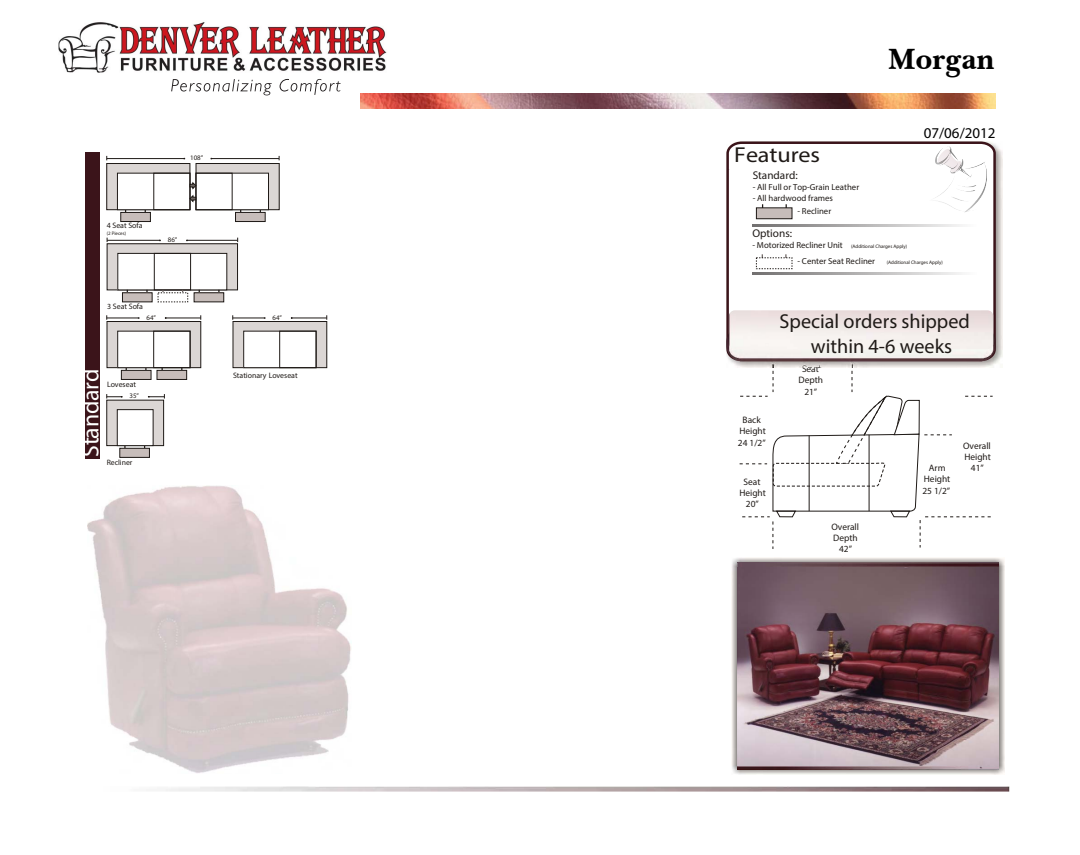
<style>
.page{position:relative;width:1080px;height:855px;background:#fff}
.page>*{position:absolute;margin:0;border:0;box-sizing:border-box;transform-origin:0 0}
.t1{font:700 30px "New Baskerville IT Cby BT";color:#000}
.t2{font:23.75px "Bank Gothic Md BT";color:#fff}
.t3{font:italic 21.62px "Avant Garde Bk BT";color:#1f1a17;scale:1.12 1}
.t4{font:20.12px/24.1px "Avant Garde Md BT";color:#1f1a17}
.t5{font:15px "Myriad Pro";color:#000}
.t6{font:italic 11.25px "Avant Garde Md BT";color:#1f1a17}
.t7{font:9.38px/11.2px "Avant Garde Bk BT";color:#1f1a17;text-align:center}
.t8{font:italic 8.75px "Avant Garde Bk BT";color:#1f1a17}
.t9{font:7.88px "Avant Garde Bk BT";color:#1f1a17}
.t10{font:7.75px "Avant Garde Bk BT";color:#1f1a17}
.t11{font:700 6.88px "Avant Garde Bk BT";color:#1f1a17}
.t12{font:italic 5px "Avant Garde Bk BT";color:#1f1a17}
.t13{font:5px "Avant Garde Bk BT";color:#1f1a17}
.s1{font-size:8.75px}
</style>
<div class="page">
<img style="left:165px;top:786px;width:844px;height:6px">
<svg style="left:740px;top:370px;width:253px;height:179px"></svg>
<div style="left:157px;top:370px;width:30px;height:9px;background:#c7bdba"></div>
<div style="left:157px;top:370px;width:30px;height:10px;border:1px solid #1f1a17"></div>
<div style="left:121px;top:370px;width:30px;height:9px;background:#c7bdba"></div>
<div style="left:121px;top:370px;width:30px;height:10px;border:1px solid #1f1a17"></div>
<hr style="left:107px;top:318px;width:94px;height:1px;background:#1f1a17">
<div style="left:107px;top:322px;width:94px;height:46px;background:#dbd6d4"></div>
<div style="left:107px;top:321px;width:94px;height:47px;border:1px solid #1f1a17"></div>
<div style="left:118px;top:331px;width:72px;height:37px;background:#fff"></div>
<div style="left:118px;top:331px;width:72px;height:37px;border:1px solid #1f1a17"></div>
<div style="left:154px;top:331px;width:36px;height:37px;border:1px solid #1f1a17"></div>
<div style="left:139px;top:315px;width:26px;height:5px;background:#fff"></div>
<hr style="left:107px;top:240px;width:131px;height:1px;background:#1f1a17">
<div style="left:107px;top:244px;width:131px;height:46px;background:#dbd6d4"></div>
<div style="left:118px;top:253px;width:109px;height:37px;background:#fff"></div>
<div style="left:118px;top:253px;width:109px;height:37px;border:1px solid #1f1a17"></div>
<div style="left:154px;top:253px;width:37px;height:37px;border:1px solid #1f1a17"></div>
<div style="left:160px;top:237px;width:27px;height:5px;background:#fff"></div>
<div style="left:194px;top:293px;width:30px;height:9px;background:#c7bdba"></div>
<div style="left:122px;top:293px;width:30px;height:9px;background:#c7bdba"></div>
<div style="left:85px;top:153px;width:15px;height:306px;background:#3b141a"></div>
<img style="left:733px;top:146px;width:269px;height:222px">
<svg style="left:726px;top:141px;width:271px;height:222px"></svg>
<img style="left:726px;top:325px;width:270px;height:37px">
<img style="left:729px;top:310px;width:264px;height:39px">
<img style="left:728px;top:169px;width:195px;height:1px">
<div style="left:756px;top:208px;width:36px;height:11px;background:#c7bdba"></div>
<div style="left:756px;top:208px;width:36px;height:11px;border:1px solid #1f1a17"></div>
<div style="left:756px;top:258px;width:36px;height:11px;background:#fff"></div>
<svg style="left:753px;top:273px;width:224px;height:1px"></svg>
<svg style="left:753px;top:225px;width:224px;height:1px"></svg>
<img style="left:929px;top:165px;width:35px;height:32px">
<img style="left:964px;top:163px;width:23px;height:50px">
<img style="left:925px;top:175px;width:30px;height:25px">
<img style="left:923px;top:200px;width:53px;height:11px">
<img style="left:935px;top:145px;width:16px;height:20px">
<img style="left:976px;top:161px;width:9px;height:8px">
<img style="left:949px;top:197px;width:21px;height:4px">
<img style="left:956px;top:188px;width:19px;height:3px">
<svg style="left:939px;top:146px;width:37px;height:41px"></svg>
<hr style="left:107px;top:158px;width:172px;height:1px;background:#1f1a17">
<div style="left:184px;top:155px;width:27px;height:6px;background:#fff"></div>
<div style="left:236px;top:212px;width:29px;height:10px;background:#c7bdba"></div>
<div style="left:235px;top:212px;width:30px;height:10px;border:1px solid #1f1a17"></div>
<div style="left:196px;top:164px;width:83px;height:46px;background:#dbd6d4"></div>
<div style="left:196px;top:163px;width:83px;height:47px;border:1px solid #1f1a17"></div>
<div style="left:196px;top:173px;width:73px;height:37px;background:#fff"></div>
<div style="left:196px;top:173px;width:73px;height:37px;border:1px solid #1f1a17"></div>
<div style="left:196px;top:173px;width:36px;height:37px;border:1px solid #1f1a17"></div>
<div style="left:121px;top:212px;width:29px;height:10px;background:#c7bdba"></div>
<div style="left:121px;top:212px;width:30px;height:10px;border:1px solid #1f1a17"></div>
<div style="left:107px;top:164px;width:83px;height:46px;background:#dbd6d4"></div>
<div style="left:107px;top:163px;width:83px;height:47px;border:1px solid #1f1a17"></div>
<div style="left:117px;top:173px;width:73px;height:37px;background:#fff"></div>
<div style="left:117px;top:173px;width:73px;height:37px;border:1px solid #1f1a17"></div>
<div style="left:154px;top:173px;width:36px;height:37px;border:1px solid #1f1a17"></div>
<svg style="left:190px;top:195px;width:6px;height:7px"></svg>
<svg style="left:190px;top:182px;width:6px;height:7px"></svg>
<div style="left:120px;top:448px;width:29px;height:9px;background:#c7bdba"></div>
<div style="left:120px;top:448px;width:30px;height:10px;border:1px solid #1f1a17"></div>
<hr style="left:107px;top:397px;width:57px;height:1px;background:#1f1a17">
<div style="left:122px;top:394px;width:26px;height:5px;background:#fff"></div>
<div style="left:107px;top:400px;width:57px;height:46px;background:#dbd6d4"></div>
<div style="left:107px;top:400px;width:57px;height:46px;border:1px solid #1f1a17"></div>
<div style="left:117px;top:410px;width:36px;height:36px;background:#fff"></div>
<div style="left:117px;top:410px;width:36px;height:36px;border:1px solid #1f1a17"></div>
<img style="left:732px;top:557px;width:273px;height:218px">
<img style="left:738px;top:563px;width:260px;height:203px">
<img style="left:88px;top:485px;width:263px;height:288px">
<img style="left:737px;top:766px;width:261px;height:3px">
<img style="left:737px;top:564px;width:261px;height:3px">
<hr style="left:233px;top:318px;width:94px;height:1px;background:#1f1a17">
<div style="left:233px;top:322px;width:94px;height:46px;background:#dbd6d4"></div>
<div style="left:233px;top:321px;width:94px;height:47px;border:1px solid #1f1a17"></div>
<div style="left:244px;top:331px;width:72px;height:37px;background:#fff"></div>
<div style="left:244px;top:331px;width:72px;height:37px;border:1px solid #1f1a17"></div>
<div style="left:280px;top:331px;width:36px;height:37px;border:1px solid #1f1a17"></div>
<div style="left:265px;top:315px;width:26px;height:5px;background:#fff"></div>
<svg style="left:171px;top:79px;width:101px;height:16px"></svg>
<svg style="left:280px;top:79px;width:61px;height:16px"></svg>
<img style="left:361px;top:93px;width:635px;height:15px">
<img style="left:59px;top:22px;width:328px;height:51px">
<p class="t11" style="left:190px;top:154px;width:15px">108”</p>
<p class="t9" style="left:107px;top:221px;width:37px">4 Seat Sofa</p>
<p class="t13" style="left:107px;top:230px;width:21px">(2 Pieces)</p>
<p class="t11" style="left:168px;top:235px;width:11px">86”</p>
<p class="t9" style="left:107px;top:302px;width:37px">3 Seat Sofa</p>
<p class="t11" style="left:147px;top:313px;width:11px">64”</p>
<h2 class="t2" style="left:76px;top:457px;width:90px;rotate:-90deg">Standard</h2>
<p class="t9" style="left:107px;top:380px;width:30px">Loveseat</p>
<p class="t11" style="left:130px;top:392px;width:11px">35”</p>
<p class="t10" style="left:107px;top:458px;width:27px">Recliner</p>
<p class="t11" style="left:273px;top:313px;width:11px">64”</p>
<p class="t9" style="left:233px;top:371px;width:66px">Stationary Loveseat</p>
<h1 class="t1" style="left:888px;top:40px;width:108px">Morgan</h1>
<h3 class="t3" style="left:734px;top:141px;width:78px">Features</h3>
<p class="t6" style="left:753px;top:169px;width:47px">Standard:</p>
<p class="t8" style="left:753px;top:182px;width:108px">- All Full or Top-Grain Leather</p>
<p class="t8" style="left:753px;top:193px;width:82px">- All hardwood frames</p>
<p class="t6" style="left:752px;top:226px;width:41px">Options:</p>
<p class="t12" style="left:752px;top:243px;width:156px"><span class="s1">- Motorized Recliner Unit</span> (Additional Charges Apply)</p>
<p class="t8" style="left:797px;top:206px;width:35px">- Recliner</p>
<h3 class="t5" style="left:924px;top:124px;width:73px">07/06/2012</h3>
<p class="t8" style="left:797px;top:256px;width:79px">- Center Seat Recliner</p>
<p class="t12" style="left:887px;top:259px;width:58px">(Additional Charges Apply)</p>
<h3 class="t4" style="left:811px;top:309px;width:160px;text-indent:-31px">Special orders shipped within 4-6 weeks</h3>
<p class="t7" style="left:738px;top:414px;width:29px">Back<br>Height<br>24 1/2”</p>
<p class="t7" style="left:739px;top:476px;width:28px">Seat<br>Height<br>20”</p>
<p class="t7" style="left:798px;top:363px;width:26px">Seat<br>Depth<br>21”</p>
<p class="t7" style="left:831px;top:521px;width:29px">Overall<br>Depth<br>42”</p>
<p class="t7" style="left:922px;top:462px;width:29px">Arm<br>Height<br>25 1/2”</p>
<p class="t7" style="left:963px;top:440px;width:29px">Overall<br>Height<br>41”</p>
</div>
